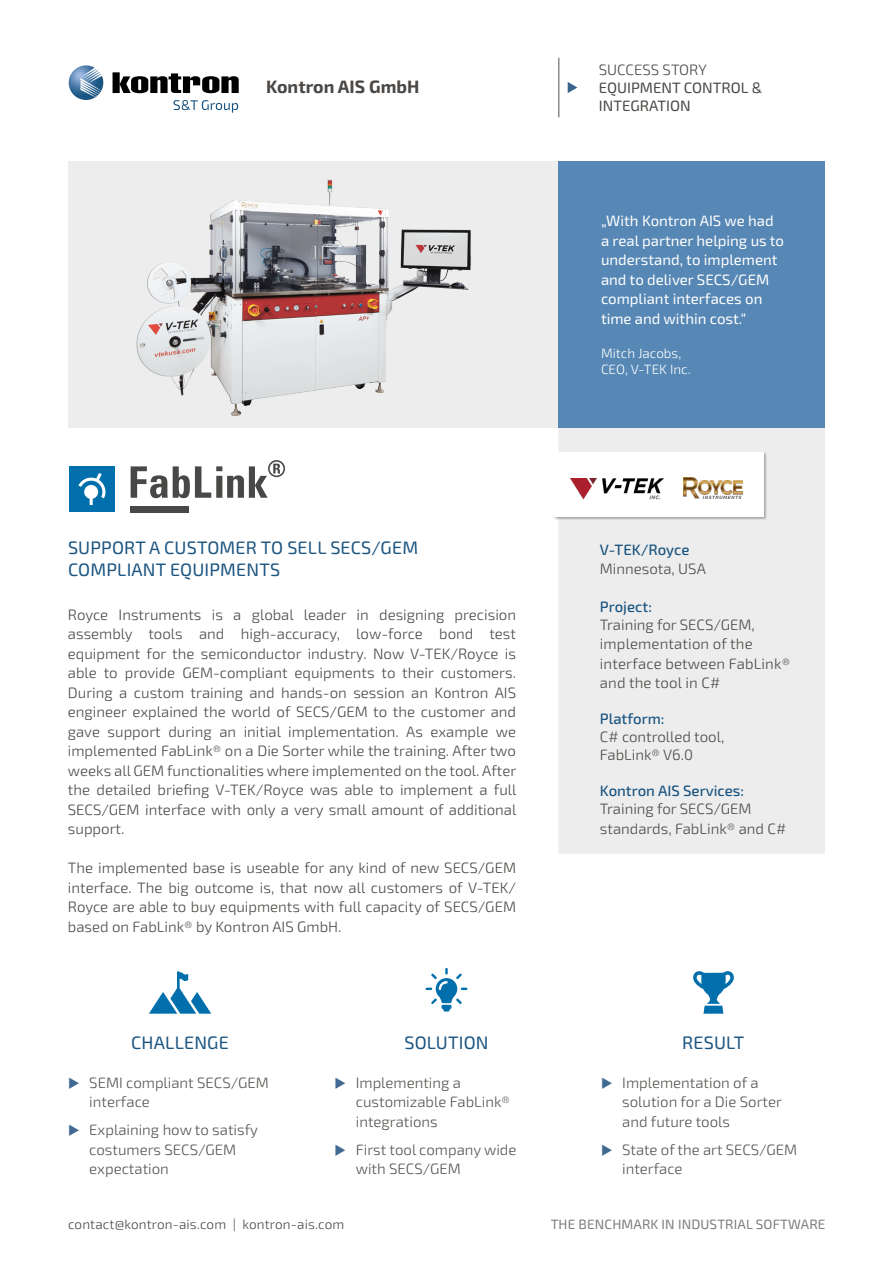
<style>
.page{position:relative;width:893px;height:1263px;background:#fff}
.page>*{position:absolute;margin:0;border:0;box-sizing:border-box;transform-origin:0 0}
.t1{font:18px/21.6px "Sn T";letter-spacing:.01em;color:#1a5480}
.t2{font:700 17.85px "Sn T";color:#4b4744}
.t3{font:300 15px/19.5px "Sn T";color:#4b4744}
.t4{font:300 15px/19.5px "Sn T";color:#55524e}
.t5{font:15px/19.5px "Sn T";color:#fff}
.t6{font:500 15px "Sn T";color:#1a5480}
.t7{font:15px/18px "Sn T";color:#4b4744}
.t8{font:300 13.5px "Sn T";letter-spacing:.01em;color:#4b4744}
.t9{font:13.5px "Sn T";letter-spacing:.01em;color:#7f7c7a}
.t10{font:300 13.5px/16.2px "Sn T";color:#fff}
</style>
<div class="page">
<img style="left:69px;top:65px;width:34px;height:35px">
<svg style="left:113px;top:72px;width:126px;height:21px"></svg>
<svg style="left:174px;top:100px;width:64px;height:13px"></svg>
<hr style="left:558px;top:58px;width:1px;height:59px;background:#55524e">
<svg style="left:568px;top:82px;width:9px;height:11px"></svg>
<div style="left:68px;top:162px;width:512px;height:266px;background:#ededed"></div>
<div style="left:119px;top:162px;width:400px;height:266px;background:#000;opacity:.38"></div>
<div style="left:559px;top:428px;width:266px;height:425px;background:#ededed"></div>
<div style="left:553px;top:451px;width:213px;height:69px;background:#000;opacity:.3"></div>
<div style="left:554px;top:452px;width:209px;height:65px;background:#fff"></div>
<div style="left:558px;top:162px;width:267px;height:266px;background:#5687b5"></div>
<div style="left:69px;top:466px;width:46px;height:46px;background:#006fab"></div>
<svg style="left:78px;top:473px;width:28px;height:32px"></svg>
<div style="left:131px;top:506px;width:58px;height:6px;background:#494847"></div>
<svg style="left:131px;top:460px;width:154px;height:38px"></svg>
<img style="left:571px;top:479px;width:92px;height:21px">
<img style="left:684px;top:478px;width:58px;height:21px">
<svg style="left:149px;top:971px;width:62px;height:43px"></svg>
<svg style="left:693px;top:971px;width:41px;height:43px"></svg>
<svg style="left:426px;top:968px;width:41px;height:43px"></svg>
<p class="t2" style="left:266px;top:76px;width:155px">Kontron AIS GmbH</p>
<p class="t1" style="left:68px;top:537px;width:352px">SUPPORT A CUSTOMER TO SELL SECS/GEM<br>COMPLIANT EQUIPMENTS</p>
<p class="t3" style="left:68px;top:605px;width:450px;text-align:justify">Royce Instruments is a global leader in designing precision assembly tools and high-accuracy, low-force bond test equipment for the semiconductor industry. Now V-TEK/Royce is able to provide GEM-compliant equipments to their customers.<br>During a custom training and hands-on session an Kontron AIS engineer explained the world of SECS/GEM to the customer and gave support during an initial implementation. As example we implemented FabLink® on a Die Sorter while the training. After two weeks all GEM functionalities where implemented on the tool. After the detailed briefing V-TEK/Royce was able to implement a full SECS/GEM interface with only a very small amount of additional support.</p>
<p class="t3" style="left:68px;top:858px;width:450px;text-align:justify">The implemented base is useable for any kind of new SECS/GEM interface. The big outcome is, that now all customers of V-TEK/ Royce are able to buy equipments with full capacity of SECS/GEM based on FabLink® by Kontron AIS GmbH.</p>
<p class="t1" style="left:131px;top:1032px;width:99px">CHALLENGE</p>
<p class="t4" style="left:89px;top:1073px;width:181px">SEMI compliant SECS/GEM interface</p>
<p class="t4" style="left:89px;top:1120px;width:170px">Explaining how to satisfy costumers SECS/GEM expectation</p>
<p class="t1" style="left:404px;top:1032px;width:86px">SOLUTION</p>
<p class="t4" style="left:356px;top:1073px;width:156px">Implementing a customizable FabLink® integrations</p>
<p class="t4" style="left:356px;top:1140px;width:162px">First tool company wide with SECS/GEM</p>
<p class="t3" style="left:599px;top:60px;width:109px">SUCCESS STORY</p>
<p class="t7" style="left:599px;top:79px;width:165px">EQUIPMENT CONTROL &amp;<br>INTEGRATION</p>
<p class="t5" style="left:601px;top:211px;width:185px">„With Kontron AIS we had a real partner helping us to understand, to implement and to deliver SECS/GEM compliant interfaces on time and within cost.“</p>
<p class="t10" style="left:601px;top:345px;width:91px">Mitch Jacobs,<br>CEO, V-TEK Inc.</p>
<p class="t6" style="left:600px;top:541px;width:91px">V-TEK/Royce</p>
<p class="t3" style="left:600px;top:560px;width:107px">Minnesota, USA</p>
<p class="t6" style="left:600px;top:598px;width:54px">Project:</p>
<p class="t3" style="left:600px;top:615px;width:192px">Training for SECS/GEM, implementation of the interface between FabLink® and the tool in C#</p>
<p class="t6" style="left:600px;top:710px;width:66px">Platform:</p>
<p class="t3" style="left:600px;top:728px;width:126px;line-height:18px">C# controlled tool,<br>FabLink® V6.0</p>
<p class="t6" style="left:600px;top:782px;width:146px">Kontron AIS Services:</p>
<p class="t3" style="left:600px;top:800px;width:188px">Training for SECS/GEM standards, FabLink® and C#</p>
<p class="t1" style="left:682px;top:1032px;width:64px">RESULT</p>
<p class="t4" style="left:622px;top:1073px;width:161px">Implementation of a solution for a Die Sorter and future tools</p>
<p class="t4" style="left:622px;top:1140px;width:177px">State of the art SECS/GEM interface</p>
<p class="t8" style="left:68px;top:1216px;width:278px">contact@kontron-ais.com | kontron-ais.com</p>
<p class="t9" style="left:551px;top:1216px;width:276px">THE BENCHMARK IN INDUSTRIAL SOFTWARE</p>
</div>
